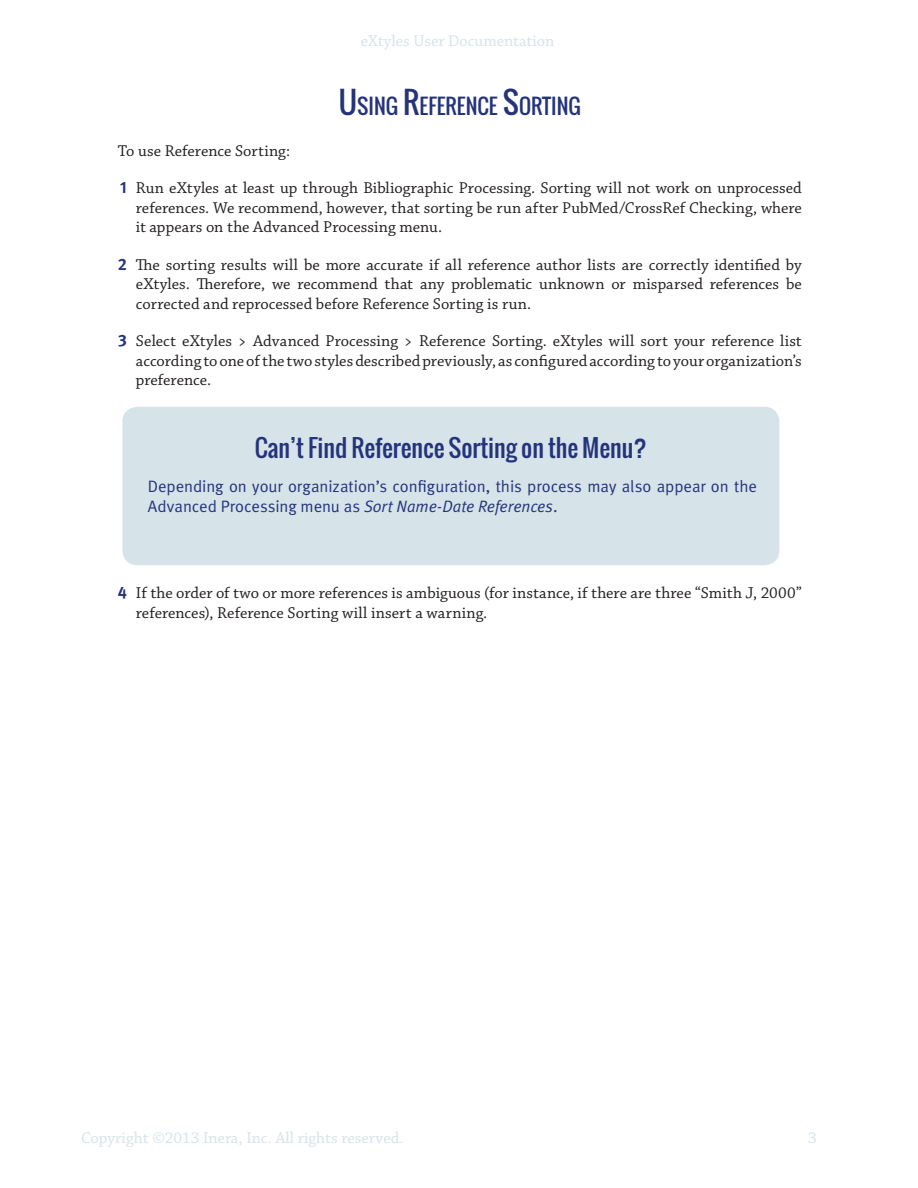
<style>
.page{position:relative;width:918px;height:1188px;background:#fff}
.page>*{position:absolute;margin:0;border:0;box-sizing:border-box;transform-origin:0 0}
.Box-heading{font:24px "Oswald";color:#25337b}
.t1{font:21px "Oswald";color:#25337b}
.Body{font:16.5px/19.5px "Chaparral Pro";letter-spacing:.005em;color:#231f20;text-align:justify}
.Box-body{font:16.5px/19.5px "Meta Normal";letter-spacing:-.005em;color:#25337b}
.Header-Footer{font:16.5px "Chaparral Pro";color:#d6e3e9}
.s1{font-size:30px}
.s2{font-family:"Meta Bold Expert";color:#25337b}
.s3{font-style:italic}
</style>
<div class="page">
<div style="left:122px;top:407px;width:657px;height:158px;background:#d6e3e9;border-radius:15px"></div>
<p class="Header-Footer" style="left:361px;top:32px;width:195px">eXtyles User Documentation</p>
<h2 class="t1" style="left:339px;top:90px;width:244px"><span class="s1">U</span>SING <span class="s1">R</span>EFERENCE <span class="s1">S</span>ORTING</h2>
<p class="Body" style="left:118px;top:141px;width:174px">To use Reference Sorting:</p>
<p class="Body" style="left:136px;top:179px;width:668px;text-indent:-16px"><span class="s2">1</span> Run eXtyles at least up through Bibliographic Processing. Sorting will not work on unprocessed references. We recommend, however, that sorting be run after PubMed/CrossRef Checking, where it appears on the Advanced Processing menu.</p>
<p class="Body" style="left:136px;top:255px;width:668px;text-indent:-18px"><span class="s2">2</span> The sorting results will be more accurate if all reference author lists are correctly identified by eXtyles. Therefore, we recommend that any problematic unknown or misparsed references be corrected and reprocessed before Reference Sorting is run.</p>
<p class="Body" style="left:136px;top:332px;width:667px;text-indent:-18px"><span class="s2">3</span> Select eXtyles &gt; Advanced Processing &gt; Reference Sorting. eXtyles will sort your reference list according to one of the two styles described previously, as configured according to your organization’s preference.</p>
<p class="Box-heading" style="left:255px;top:429px;width:394px">Can’t Find Reference Sorting on the Menu?</p>
<p class="Box-body" style="left:148px;top:477px;width:611px">Depending on your organization’s configuration, this process may also appear on the<br>Advanced Processing menu as <span class="s3">Sort Name-Date References</span>.</p>
<p class="Body" style="left:136px;top:584px;width:668px;text-indent:-18px"><span class="s2">4</span> If the order of two or more references is ambiguous (for instance, if there are three “Smith J, 2000” references), Reference Sorting will insert a warning.</p>
<p class="Header-Footer" style="left:81px;top:1129px;width:324px">Copyright ©2013 Inera, Inc. All rights reserved.</p>
<p class="Header-Footer" style="left:808px;top:1129px;width:10px">3</p>
</div>
